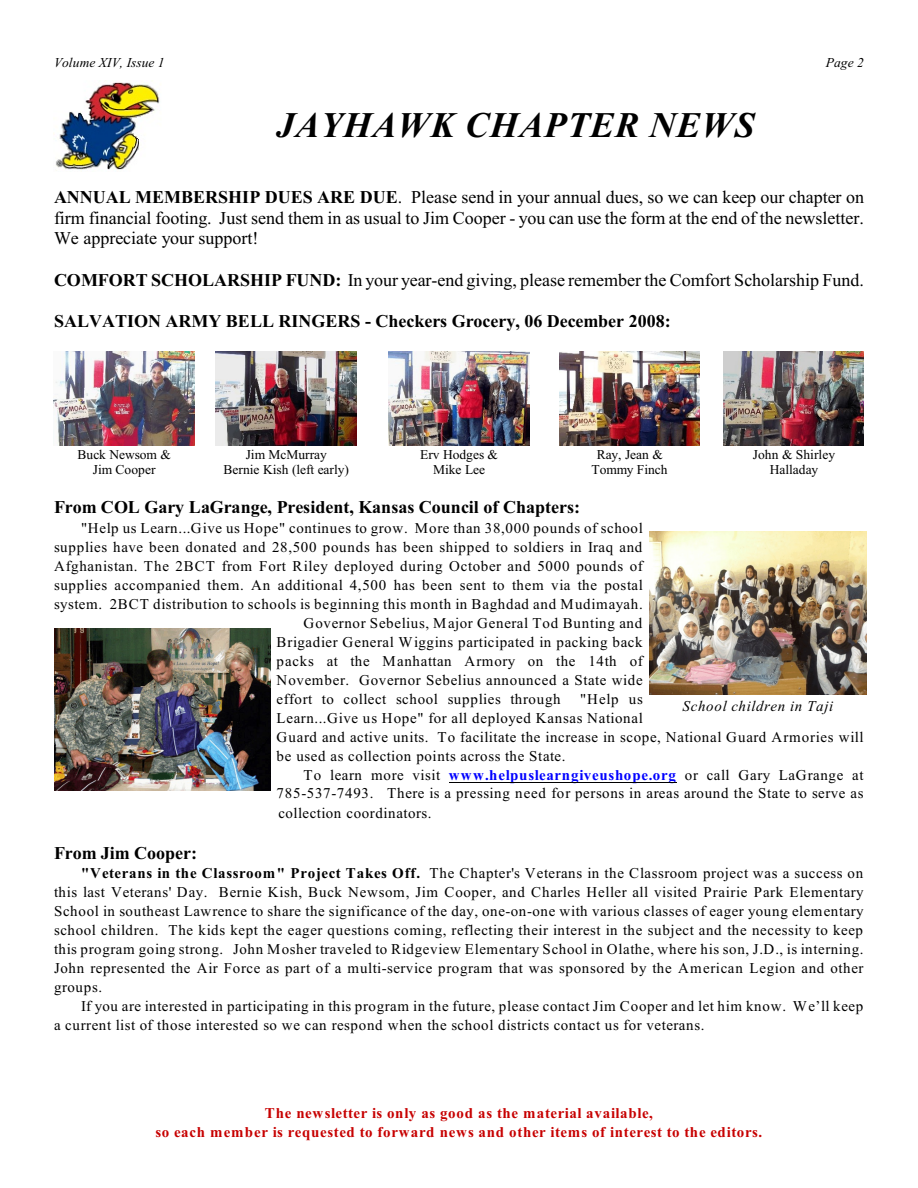
<style>
.page{position:relative;width:918px;height:1188px;background:#fff}
.page>*{position:absolute;margin:0;border:0;box-sizing:border-box;transform-origin:0 0}
.t1{font:italic 700 36px "Times New Roman";letter-spacing:.03em;color:#000}
.t2{font:18px/20.7px "Times New Roman";color:#000;text-align:justify}
.t3{font:700 18px "Times New Roman";color:#000}
.t4{font:15px/19px "Times New Roman";letter-spacing:.04em;color:#000}
.t5{font:700 15px/18.9px "Times New Roman";letter-spacing:.04em;color:#c70000;text-align:center}
.t6{font:italic 15px "Times New Roman";letter-spacing:.05em;color:#000}
.t7{font:13.5px/15.5px "Times New Roman";color:#000;text-align:center}
.t8{font:italic 13.5px "Times New Roman";color:#000}
.s1{font-weight:700}
.s2{font-weight:700;color:#00f}
</style>
<div class="page">
<img style="left:56px;top:80px;width:104px;height:90px">
<hr style="left:449px;top:782px;width:228px;height:1px;background:#000">
<img style="left:54px;top:352px;width:140px;height:93px">
<img style="left:216px;top:352px;width:140px;height:93px">
<img style="left:723px;top:352px;width:141px;height:93px">
<img style="left:559px;top:352px;width:141px;height:93px">
<img style="left:389px;top:352px;width:140px;height:93px">
<img style="left:650px;top:532px;width:216px;height:162px">
<img style="left:54px;top:628px;width:216px;height:162px">
<p class="t8" style="left:54px;top:57px;width:112px">Volume XIV, Issue 1</p>
<p class="t8" style="left:826px;top:57px;width:40px">Page 2</p>
<h1 class="t1" style="left:277px;top:112px;width:480px">JAYHAWK CHAPTER NEWS</h1>
<p class="t2" style="left:54px;top:188px;width:812px"><span class="s1">ANNUAL MEMBERSHIP DUES ARE DUE</span>. Please send in your annual dues, so we can keep our chapter on firm financial footing. Just send them in as usual to Jim Cooper - you can use the form at the end of the newsletter.<br>We appreciate your support!</p>
<p class="t2" style="left:54px;top:271px;width:812px"><span class="s1">COMFORT SCHOLARSHIP FUND:</span> In your year-end giving, please remember the Comfort Scholarship Fund.</p>
<p class="t3" style="left:54px;top:315px;width:618px">SALVATION ARMY BELL RINGERS - Checkers Grocery, 06 December 2008:</p>
<p class="t7" style="left:78px;top:448px;width:95px">Buck Newsom &amp;<br>Jim Cooper</p>
<p class="t7" style="left:224px;top:448px;width:127px">Jim McMurray<br>Bernie Kish (left early)</p>
<p class="t7" style="left:753px;top:448px;width:84px">John &amp; Shirley<br>Halladay</p>
<p class="t7" style="left:420px;top:448px;width:80px">Erv Hodges &amp;<br>Mike Lee</p>
<p class="t7" style="left:591px;top:448px;width:78px">Ray, Jean &amp;<br>Tommy Finch</p>
<p class="t3" style="left:54px;top:501px;width:528px">From COL Gary LaGrange, President, Kansas Council of Chapters:</p>
<p class="t4" style="left:81px;top:520px;width:563px">"Help us Learn...Give us Hope" continues to grow. More than 38,000 pounds of school</p>
<p class="t4" style="left:54px;top:539px;width:590px">supplies have been donated and 28,500 pounds has been shipped to soldiers in Iraq and</p>
<p class="t4" style="left:54px;top:557px;width:590px">Afghanistan. The 2BCT from Fort Riley deployed during October and 5000 pounds of</p>
<p class="t4" style="left:54px;top:577px;width:590px">supplies accompanied them. An additional 4,500 has been sent to them via the postal</p>
<p class="t4" style="left:54px;top:595px;width:590px">system. 2BCT distribution to schools is beginning this month in Baghdad and Mudimayah.</p>
<p class="t4" style="left:304px;top:615px;width:340px">Governor Sebelius, Major General Tod Bunting and</p>
<p class="t4" style="left:277px;top:633px;width:368px">Brigadier General Wiggins participated in packing back</p>
<p class="t4" style="left:277px;top:653px;width:368px">packs at the Manhattan Armory on the 14th of</p>
<p class="t4" style="left:277px;top:671px;width:368px">November. Governor Sebelius announced a State wide</p>
<p class="t4" style="left:277px;top:691px;width:285px">effort to collect school supplies through</p>
<p class="t4" style="left:277px;top:691px;width:588px;text-indent:304px">"Help us<br>Learn...Give us Hope" for all deployed Kansas National<br>Guard and active units. To facilitate the increase in scope, National Guard Armories will be used as collection points across the State.</p>
<p class="t4" style="left:277px;top:766px;width:589px;text-align:justify;text-indent:27px">To learn more visit <span class="s2">www.helpuslearngiveushope.org</span> or call Gary LaGrange at 785-537-7493. There is a pressing need for persons in areas around the State to serve as collection coordinators.</p>
<p class="t6" style="left:683px;top:701px;width:152px">School children in Taji</p>
<p class="t3" style="left:54px;top:846px;width:145px">From Jim Cooper:</p>
<p class="t4" style="left:54px;top:865px;width:811px;text-align:justify;text-indent:27px"><span class="s1">"Veterans in the Classroom" Project Takes Off.</span> The Chapter's Veterans in the Classroom project was a success on this last Veterans' Day. Bernie Kish, Buck Newsom, Jim Cooper, and Charles Heller all visited Prairie Park Elementary School in southeast Lawrence to share the significance of the day, one-on-one with various classes of eager young elementary school children. The kids kept the eager questions coming, reflecting their interest in the subject and the necessity to keep this program going strong. John Mosher traveled to Ridgeview Elementary School in Olathe, where his son, J.D., is interning.<br>John represented the Air Force as part of a multi-service program that was sponsored by the American Legion and other groups.</p>
<p class="t4" style="left:54px;top:998px;width:811px;text-indent:27px">If you are interested in participating in this program in the future, please contact Jim Cooper and let him know. We’ll keep a current list of those interested so we can respond when the school districts contact us for veterans.</p>
<p class="t5" style="left:155px;top:1105px;width:608px">The newsletter is only as good as the material available,<br>so each member is requested to forward news and other items of interest to the editors.</p>
</div>
